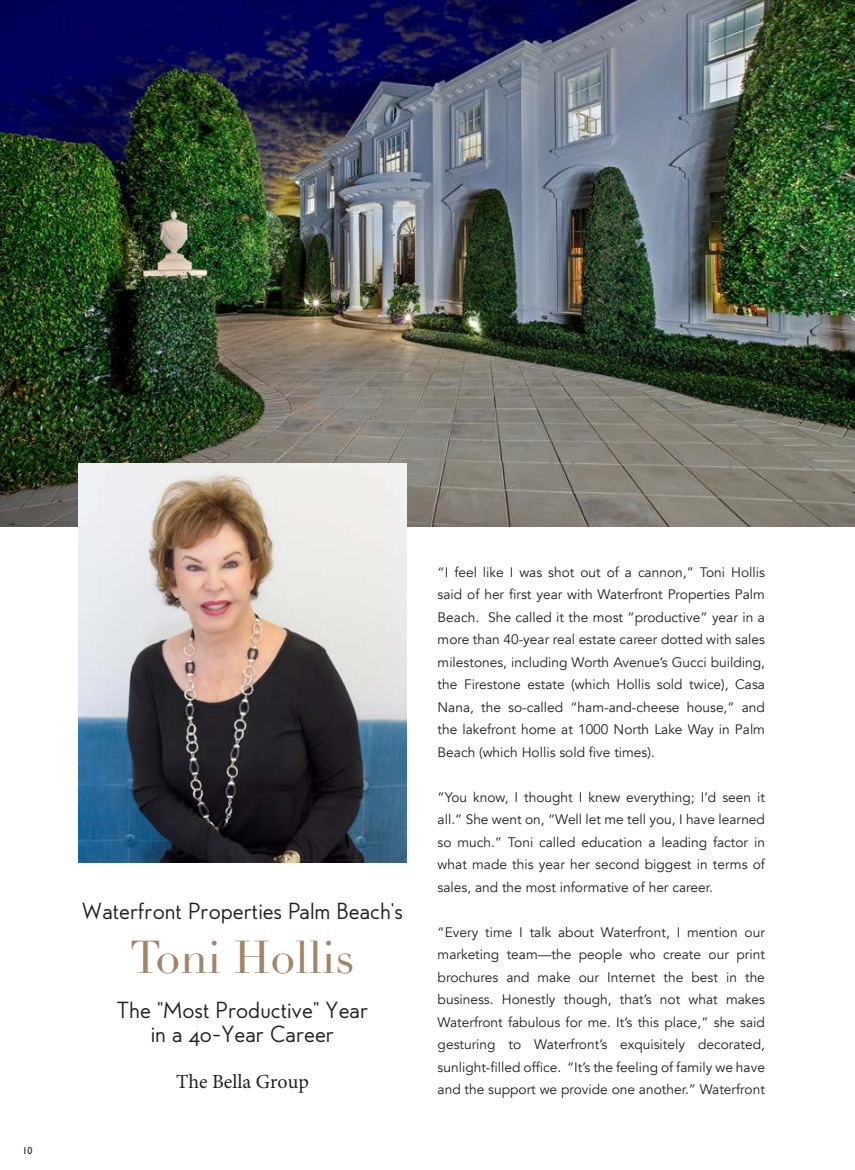
<style>
.page{position:relative;width:855px;height:1170px;background:#fff}
.page>*{position:absolute;margin:0;border:0;box-sizing:border-box;transform-origin:0 0}
.t1{font:45px "Didot";color:#a08568}
.t2{font:20px/24px "Edelsans";color:#231f20;text-align:center}
.t3{font:20px "Minion Pro";color:#231f20}
.t4{font:13.75px/22.5px "Avenir";color:#231f20;text-align:justify}
.t5{font:10px "Gill Sans";color:#231f20}
</style>
<div class="page">
<img style="left:0;top:0;width:855px;height:527px">
<img style="left:79px;top:463px;width:327px;height:400px">
<p class="t5" style="left:22px;top:1145px;width:11px">10</p>
<p class="t2" style="left:82px;top:899px;width:322px">Waterfront Properties Palm Beach’s</p>
<p class="t1" style="left:130px;top:930px;width:226px">Toni Hollis</p>
<p class="t2" style="left:117px;top:998px;width:253px">The ”Most Productive” Year in a 40-Year Career</p>
<p class="t3" style="left:176px;top:1069px;width:134px">The Bella Group</p>
<p class="t4" style="left:438px;top:561px;width:329px">“I feel like I was shot out of a cannon,” Toni Hollis said of her first year with Waterfront Properties Palm Beach. She called it the most “productive” year in a more than 40-year real estate career dotted with sales milestones, including Worth Avenue’s Gucci building, the Firestone estate (which Hollis sold twice), Casa Nana, the so-called “ham-and-cheese house,” and the lakefront home at 1000 North Lake Way in Palm Beach (which Hollis sold five times).</p>
<p class="t4" style="left:438px;top:786px;width:329px">“You know, I thought I knew everything; I’d seen it all.” She went on, “Well let me tell you, I have learned so much.” Toni called education a leading factor in what made this year her second biggest in terms of sales, and the most informative of her career.</p>
<p class="t4" style="left:438px;top:921px;width:329px">“Every time I talk about Waterfront, I mention our marketing team—the people who create our print brochures and make our Internet the best in the business. Honestly though, that’s not what makes Waterfront fabulous for me. It’s this place,” she said gesturing to Waterfront’s exquisitely decorated, sunlight-filled office. “It’s the feeling of family we have and the support we provide one another.” Waterfront</p>
</div>
